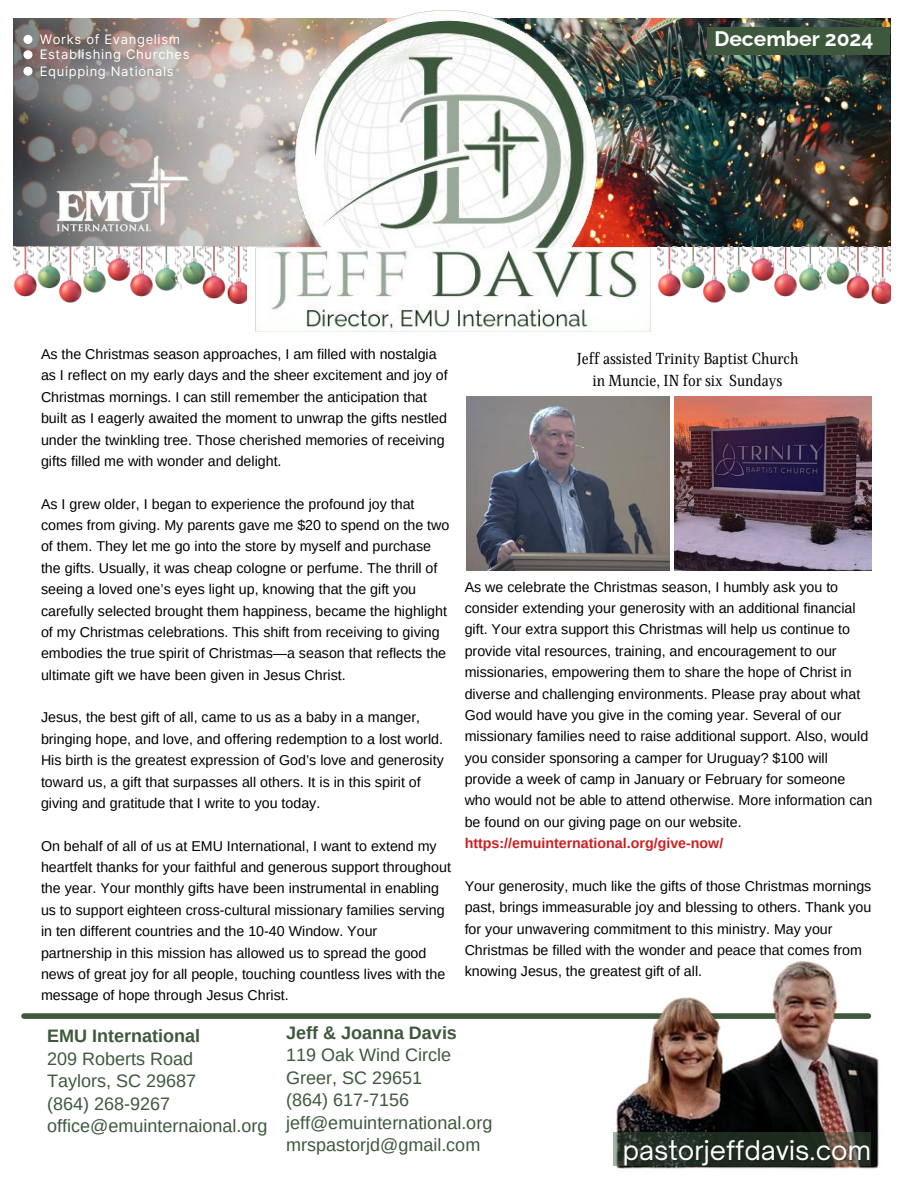
<style>
.page{position:relative;width:918px;height:1188px;background:#fff}
.page>*{position:absolute;margin:0;border:0;box-sizing:border-box;transform-origin:0 0}
.t1{font:25.95px "Open Sauce One";color:#fff}
.t2{font:700 21px "Raleway";color:#fff}
.t3{font:18px/22.5px "Arimo";color:#3e583d}
.t4{font:700 18px "Arimo";color:#3e583d}
.t5{font:16.35px/22.5px "Singel";color:#000;text-align:center}
.t6{font:14.25px/21.3px "Arimo";color:#000}
.t7{font:700 14.25px "Arimo";color:#cc2022}
.t8{font:13.05px/15.9px "Inter";letter-spacing:.05em;color:#fff}
</style>
<div class="page">
<img style="left:687px;top:19px;width:203px;height:227px">
<img style="left:14px;top:19px;width:203px;height:227px">
<div style="left:23px;top:35px;width:9px;height:9px;background:#fff;border-radius:50%"></div>
<img style="left:41px;top:147px;width:162px;height:90px">
<div style="left:23px;top:50px;width:9px;height:9px;background:#fff;border-radius:50%"></div>
<div style="left:23px;top:67px;width:9px;height:9px;background:#fff;border-radius:50%"></div>
<img style="left:217px;top:10px;width:470px;height:418px">
<div style="left:24px;top:1013px;width:844px;height:6px;background:#3e583d"></div>
<img style="left:611px;top:961px;width:268px;height:208px">
<svg style="left:614px;top:1132px;width:257px;height:34px;background:#2b3428"></svg>
<div style="left:707px;top:27px;width:183px;height:28px;background:#3e583d"></div>
<img style="left:467px;top:396px;width:202px;height:174px">
<img style="left:675px;top:396px;width:197px;height:174px">
<img style="left:14px;top:246px;width:233px;height:58px">
<img style="left:657px;top:246px;width:233px;height:58px">
<p class="t8" style="left:40px;top:31px;width:151px">Works of Evangelism<br>Establishing Churches<br>Equipping Nationals</p>
<h2 class="t2" style="left:714px;top:26px;width:161px">December 2024</h2>
<p class="t6" style="left:41px;top:343px;width:408px">As the Christmas season approaches, I am filled with nostalgia as I reflect on my early days and the sheer excitement and joy of Christmas mornings. I can still remember the anticipation that built as I eagerly awaited the moment to unwrap the gifts nestled under the twinkling tree. Those cherished memories of receiving gifts filled me with wonder and delight.</p>
<p class="t6" style="left:41px;top:493px;width:410px">As I grew older, I began to experience the profound joy that comes from giving. My parents gave me $20 to spend on the two of them. They let me go into the store by myself and purchase the gifts. Usually, it was cheap cologne or perfume. The thrill of seeing a loved one’s eyes light up, knowing that the gift you carefully selected brought them happiness, became the highlight of my Christmas celebrations. This shift from receiving to giving embodies the true spirit of Christmas—a season that reflects the ultimate gift we have been given in Jesus Christ.</p>
<p class="t6" style="left:41px;top:707px;width:404px">Jesus, the best gift of all, came to us as a baby in a manger, bringing hope, and love, and offering redemption to a lost world.<br>His birth is the greatest expression of God’s love and generosity toward us, a gift that surpasses all others. It is in this spirit of giving and gratitude that I write to you today.</p>
<p class="t6" style="left:41px;top:835px;width:412px">On behalf of all of us at EMU International, I want to extend my heartfelt thanks for your faithful and generous support throughout the year. Your monthly gifts have been instrumental in enabling us to support eighteen cross-cultural missionary families serving in ten different countries and the 10-40 Window. Your partnership in this mission has allowed us to spread the good news of great joy for all people, touching countless lives with the message of hope through Jesus Christ.</p>
<p class="t5" style="left:576px;top:348px;width:223px">Jeff assisted Trinity Baptist Church in Muncie, IN for six Sundays</p>
<p class="t6" style="left:465px;top:576px;width:409px">As we celebrate the Christmas season, I humbly ask you to consider extending your generosity with an additional financial gift. Your extra support this Christmas will help us continue to provide vital resources, training, and encouragement to our missionaries, empowering them to share the hope of Christ in diverse and challenging environments. Please pray about what God would have you give in the coming year. Several of our missionary families need to raise additional support. Also, would you consider sponsoring a camper for Uruguay? $100 will provide a week of camp in January or February for someone who would not be able to attend otherwise. More information can be found on our giving page on our website.</p>
<p class="t7" style="left:465px;top:835px;width:260px">https://emuinternational.org/give-now/</p>
<p class="t6" style="left:465px;top:875px;width:408px">Your generosity, much like the gifts of those Christmas mornings past, brings immeasurable joy and blessing to others. Thank you for your unwavering commitment to this ministry. May your Christmas be filled with the wonder and peace that comes from knowing Jesus, the greatest gift of all.</p>
<p class="t4" style="left:47px;top:1026px;width:154px">EMU International</p>
<p class="t3" style="left:47px;top:1047px;width:222px">209 Roberts Road<br>Taylors, SC 29687<br>(864) 268-9267 office@emuinternaional.org</p>
<p class="t4" style="left:286px;top:1023px;width:172px">Jeff &amp; Joanna Davis</p>
<p class="t3" style="left:286px;top:1044px;width:208px">119 Oak Wind Circle<br>Greer, SC 29651<br>(864) 617-7156 jeff@emuinternational.org mrspastorjd@gmail.com</p>
<h1 class="t1" style="left:623px;top:1134px;width:250px">pastorjeffdavis.com</h1>
</div>
